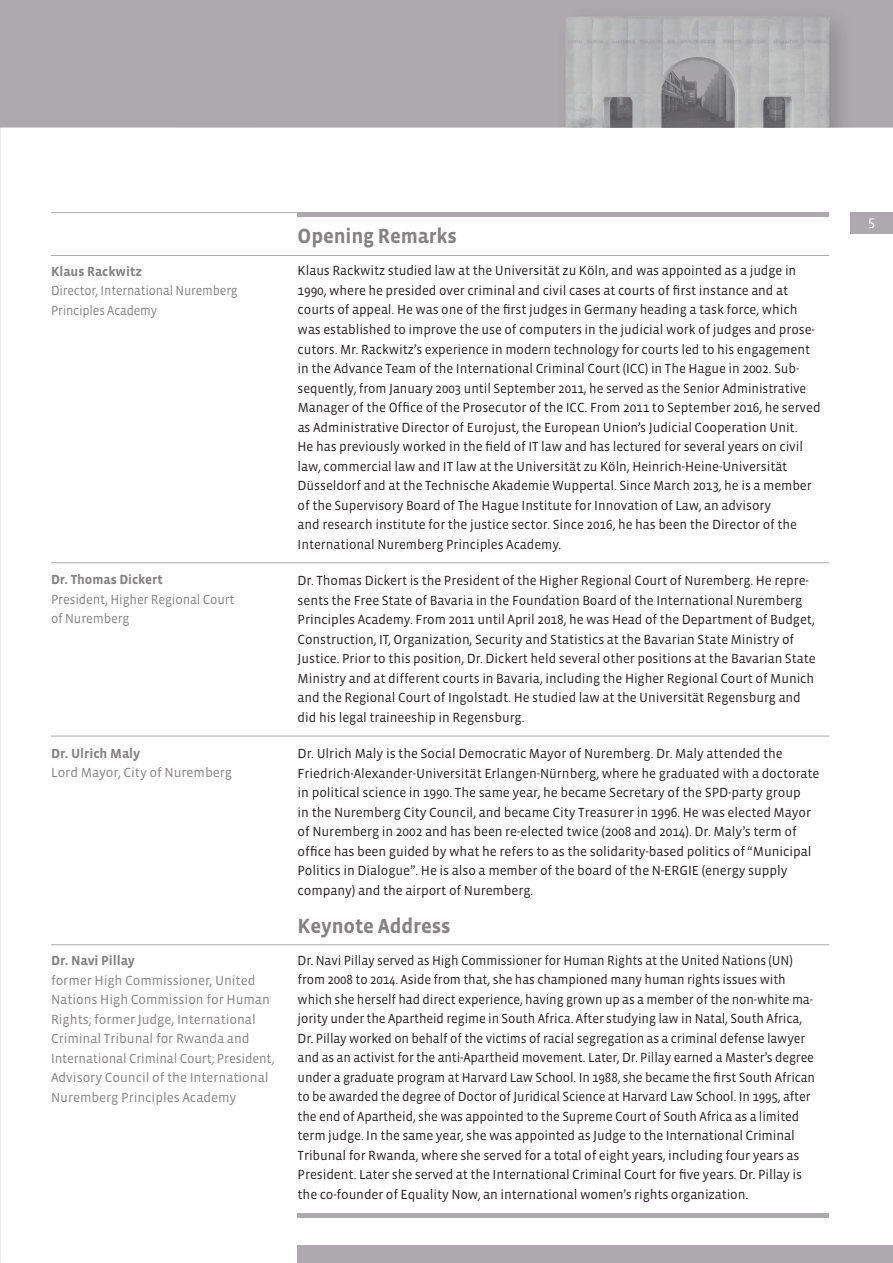
<style>
.page{position:relative;width:893px;height:1263px;background:#fff}
.page>*{position:absolute;margin:0;border:0;box-sizing:border-box;transform-origin:0 0}
.t1{font:700 21px "Vista Sans OT";letter-spacing:-.01em;color:#848282}
.t2{font:14.25px "Vista Sans OT";color:#fff}
.t3{font:13.5px/19.5px "Vista Sans OT";letter-spacing:-.005em;color:#231f20}
.t4{font:13.5px/19.5px "Vista Sans OT";letter-spacing:-.005em;color:#231f20;scale:.96 1}
.t5{font:13.5px/19.5px "Vista Sans OT";letter-spacing:-.005em;color:#848282}
.t6{font:700 13.5px "Vista Sans OT";letter-spacing:-.005em;color:#848282}
.t7{font:13.5px/19.5px "Vista Sans OT";letter-spacing:-.005em;color:#848282;scale:.93 1}
.t8{font:13.5px/19.5px "Vista Sans OT";letter-spacing:-.005em;color:#848282;scale:.96 1}
</style>
<div class="page">
<hr style="left:298px;top:213px;width:531px;height:4px;background:#acaaac">
<div style="left:0;top:0;width:893px;height:128px;background:#acaaac"></div>
<div style="left:298px;top:1246px;width:595px;height:17px;background:#acaaac"></div>
<div style="left:850px;top:213px;width:43px;height:21px;background:#acaaac"></div>
<hr style="left:51px;top:212px;width:778px;height:1px;background:#acaaac">
<hr style="left:51px;top:255px;width:778px;height:1px;background:#acaaac">
<hr style="left:51px;top:562px;width:778px;height:1px;background:#acaaac">
<hr style="left:51px;top:736px;width:778px;height:1px;background:#acaaac">
<hr style="left:51px;top:944px;width:778px;height:1px;background:#acaaac">
<hr style="left:298px;top:1214px;width:531px;height:4px;background:#acaaac">
<img style="left:557px;top:0;width:279px;height:4px">
<div style="left:553px;top:4px;width:311px;height:124px;background:#231f20;opacity:.3"></div>
<p class="t6" style="left:51px;top:264px;width:93px">Klaus Rackwitz</p>
<p class="t7" style="left:51px;top:281px;width:202px">Director, International Nuremberg<br>Principles Academy</p>
<p class="t6" style="left:51px;top:572px;width:113px">Dr. Thomas Dickert</p>
<p class="t8" style="left:51px;top:589px;width:193px">President, Higher Regional Court of Nuremberg</p>
<p class="t6" style="left:51px;top:746px;width:91px">Dr. Ulrich Maly</p>
<p class="t5" style="left:51px;top:763px;width:182px">Lord Mayor, City of Nuremberg</p>
<p class="t6" style="left:51px;top:954px;width:85px">Dr. Navi Pillay</p>
<p class="t5" style="left:51px;top:971px;width:225px">former High Commissioner, United Nations High Commission for Human Rights; former Judge, International Criminal Tribunal for Rwanda and International Criminal Court; President, Advisory Council of the International Nuremberg Principles Academy</p>
<h1 class="t1" style="left:298px;top:225px;width:161px">Opening Remarks</h1>
<p class="t3" style="left:298px;top:261px;width:524px">Klaus Rackwitz studied law at the Universität zu Köln, and was appointed as a judge in 1990, where he presided over criminal and civil cases at courts of first instance and at courts of appeal. He was one of the first judges in Germany heading a task force, which was established to improve the use of computers in the judicial work of judges and prose&shy;cutors. Mr. Rackwitz’s experience in modern technology for courts led to his engagement in the Advance Team of the International Criminal Court (ICC) in The Hague in 2002. Sub&shy;sequently, from January 2003 until September 2011, he served as the Senior Administrative Manager of the Office of the Prosecutor of the ICC. From 2011 to September 2016, he served as Administrative Director of Eurojust, the European Union’s Judicial Cooperation Unit.<br>He has previously worked in the field of IT law and has lectured for several years on civil law, commercial law and IT law at the Universität zu Köln, Heinrich-Heine-Universität Düsseldorf and at the Technische Akademie Wuppertal. Since March 2013, he is a member of the Supervisory Board of The Hague Institute for Innovation of Law, an advisory<br>and research institute for the justice sector. Since 2016, he has been the Director of the International Nuremberg Principles Academy.</p>
<p class="t3" style="left:298px;top:571px;width:519px">Dr. Thomas Dickert is the President of the Higher Regional Court of Nuremberg. He repre&shy;sents the Free State of Bavaria in the Foundation Board of the International Nuremberg Principles Academy. From 2011 until April 2018, he was Head of the Department of Budget, Construction, IT, Organization, Security and Statistics at the Bavarian State Ministry of Justice. Prior to this position, Dr. Dickert held several other positions at the Bavarian State Ministry and at different courts in Bavaria, including the Higher Regional Court of Munich and the Regional Court of Ingolstadt. He studied law at the Universität Regensburg and did his legal traineeship in Regensburg.</p>
<p class="t3" style="left:298px;top:744px;width:523px">Dr. Ulrich Maly is the Social Democratic Mayor of Nuremberg. Dr. Maly attended the Friedrich-Alexander-Universität Erlangen-Nürnberg, where he graduated with a doctorate in political science in 1990. The same year, he became Secretary of the SPD-party group<br>in the Nuremberg City Council, and became City Treasurer in 1996. He was elected Mayor of Nuremberg in 2002 and has been re-elected twice (2008 and 2014). Dr. Maly’s term of office has been guided by what he refers to as the solidarity-based politics of “Municipal Politics in Dialogue”. He is also a member of the board of the N-ERGIE (energy supply company) and the airport of Nuremberg.</p>
<h1 class="t1" style="left:298px;top:915px;width:154px">Keynote Address</h1>
<p class="t4" style="left:298px;top:951px;width:541px">Dr. Navi Pillay served as High Commissioner for Human Rights at the United Nations (UN) from 2008 to 2014. Aside from that, she has championed many human rights issues with which she herself had direct experience, having grown up as a member of the non-white ma&shy;jority under the Apartheid regime in South Africa. After studying law in Natal, South Africa, Dr. Pillay worked on behalf of the victims of racial segregation as a criminal defense lawyer and as an activist for the anti-Apartheid movement. Later, Dr. Pillay earned a Master’s degree under a graduate program at Harvard Law School. In 1988, she became the first South African to be awarded the degree of Doctor of Juridical Science at Harvard Law School. In 1995, after the end of Apartheid, she was appointed to the Supreme Court of South Africa as a limited term judge. In the same year, she was appointed as Judge to the International Criminal Tribunal for Rwanda, where she served for a total of eight years, including four years as President. Later she served at the International Criminal Court for five years. Dr. Pillay is the co-founder of Equality Now, an international women’s rights organization.</p>
<p class="t2" style="left:868px;top:216px;width:9px">5</p>
</div>
